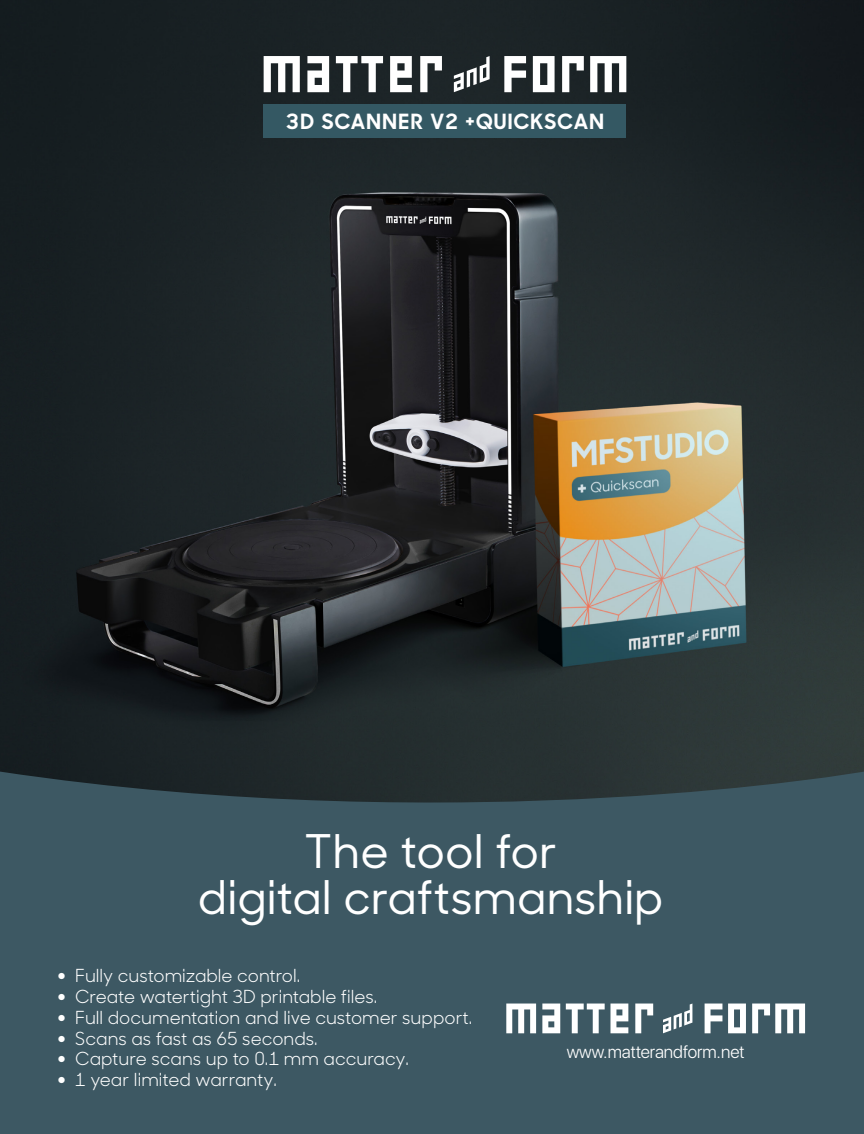
<style>
.page{position:relative;width:864px;height:1134px;background:#fff}
.page>*{position:absolute;margin:0;border:0;box-sizing:border-box;transform-origin:0 0}
.t1{font:500 46.5px/46.5px "Sharp Sans No 1";color:#fff;text-align:center}
.t2{font:700 21px "Sharp Sans No 1";letter-spacing:.06em;color:#fff}
.t3{font:18px/20.9px "Sharp Sans No 1";color:#fff}
.t4{font:300 18px "SF Pro Display";color:#fff}
</style>
<div class="page">
<img style="left:0;top:0;width:864px;height:772px">
<div style="left:0;top:772px;width:864px;height:362px;background:#3d5863"></div>
<svg style="left:705px;top:1004px;width:17px;height:29px"></svg>
<svg style="left:506px;top:1004px;width:30px;height:29px"></svg>
<svg style="left:566px;top:1004px;width:62px;height:29px"></svg>
<svg style="left:635px;top:1004px;width:18px;height:29px"></svg>
<svg style="left:728px;top:1004px;width:18px;height:29px"></svg>
<svg style="left:663px;top:1004px;width:29px;height:29px"></svg>
<svg style="left:542px;top:1004px;width:18px;height:29px"></svg>
<svg style="left:752px;top:1004px;width:53px;height:29px"></svg>
<div style="left:264px;top:104px;width:362px;height:33px;background:#345863"></div>
<svg style="left:504px;top:56px;width:22px;height:36px"></svg>
<svg style="left:264px;top:56px;width:36px;height:36px"></svg>
<svg style="left:336px;top:56px;width:47px;height:36px"></svg>
<svg style="left:390px;top:56px;width:22px;height:36px"></svg>
<svg style="left:420px;top:56px;width:22px;height:36px"></svg>
<svg style="left:533px;top:56px;width:22px;height:36px"></svg>
<svg style="left:590px;top:56px;width:36px;height:36px"></svg>
<svg style="left:454px;top:56px;width:36px;height:36px"></svg>
<svg style="left:307px;top:56px;width:22px;height:36px"></svg>
<svg style="left:562px;top:56px;width:22px;height:36px"></svg>
<p class="t2" style="left:286px;top:106px;width:319px">3D SCANNER V2 +QUICKSCAN</p>
<h1 class="t1" style="left:198px;top:825px;width:467px">The tool for<br>digital craftsmanship</h1>
<p class="t3" style="left:58px;top:964px;width:244px"><sup>⚫</sup> Fully customizable control.</p>
<p class="t3" style="left:58px;top:985px;width:416px"><sup>⚫</sup> Create watertight 3D printable files.<br><sup>⚫</sup> Full documentation and live customer support.</p>
<p class="t3" style="left:58px;top:1027px;width:353px"><sup>⚫</sup> Scans as fast as 65 seconds.<br><sup>⚫</sup> Capture scans up to 0.1 mm accuracy.</p>
<p class="t3" style="left:58px;top:1069px;width:221px"><sup>⚫</sup> 1 year limited warranty.</p>
<p class="t4" style="left:567px;top:1039px;width:180px">www.matterandform.net</p>
</div>
